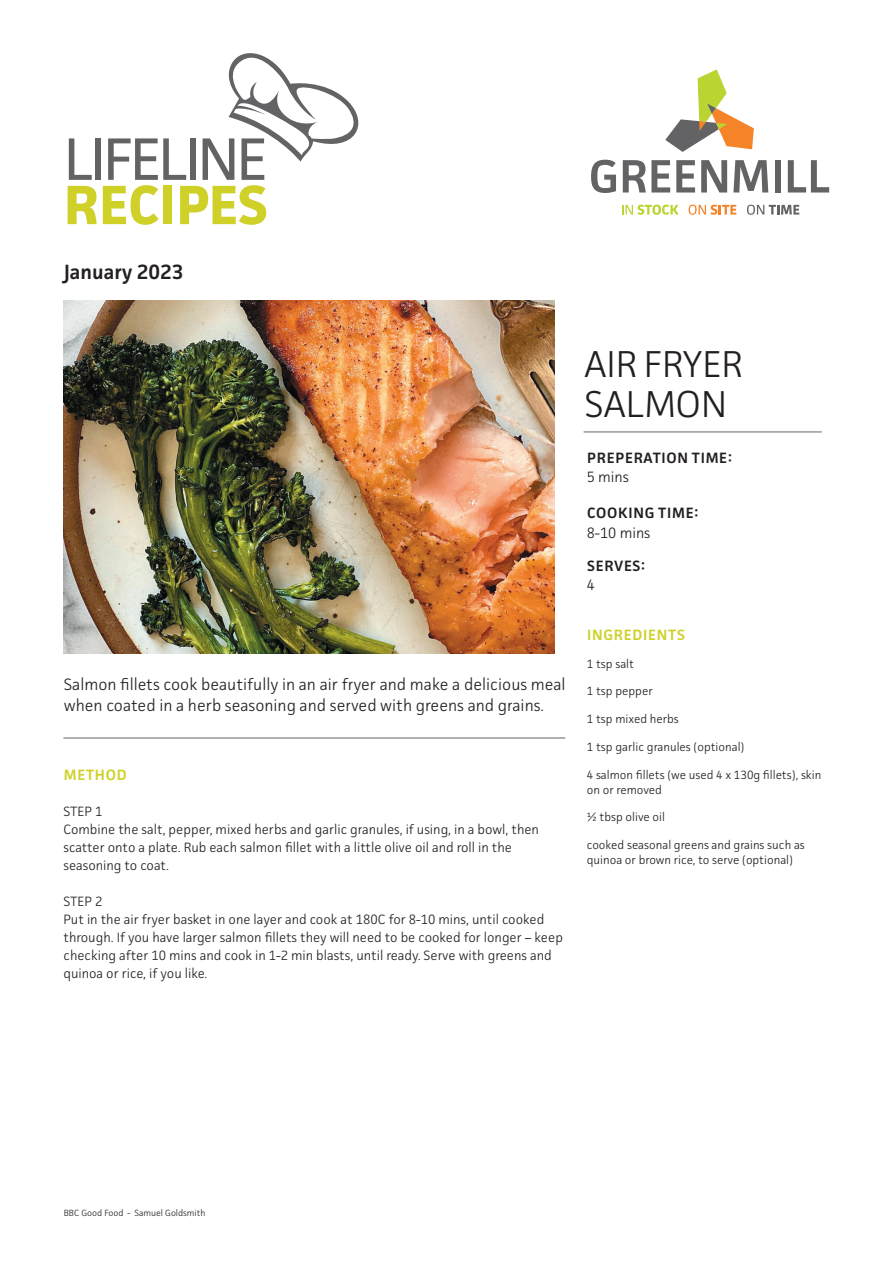
<style>
.page{position:relative;width:893px;height:1263px;background:#fff}
.page>*{position:absolute;margin:0;border:0;box-sizing:border-box;transform-origin:0 0}
.t1{font:60px "Facit";letter-spacing:-.05em;color:#636366}
.t2{font:700 55.5px "Facit";letter-spacing:-.005em;color:#cfd128}
.t3{font:300 37.5px/40.5px "Facit";color:#231f20}
.t4{font:600 20.7px "Facit";color:#231f20}
.t5{font:300 16.5px/21px "Facit";color:#231f20}
.t6{font:600 15px "Facit";letter-spacing:.05em;color:#231f20}
.t7{font:600 15px "Facit";letter-spacing:.05em;color:#cfd128}
.t8{font:300 15px "Facit";color:#231f20}
.t9{font:300 13.5px/18px "Facit";color:#231f20}
.t10{font:300 12px/15px "Facit";color:#231f20}
.t11{font:300 9px "Facit";color:#231f20}
</style>
<div class="page">
<svg style="left:591px;top:160px;width:25px;height:33px"></svg>
<svg style="left:623px;top:160px;width:47px;height:32px"></svg>
<svg style="left:676px;top:160px;width:19px;height:32px"></svg>
<svg style="left:701px;top:160px;width:26px;height:32px"></svg>
<svg style="left:733px;top:160px;width:35px;height:32px"></svg>
<div style="left:775px;top:160px;width:6px;height:32px;background:#636366"></div>
<svg style="left:788px;top:160px;width:41px;height:32px"></svg>
<svg style="left:622px;top:205px;width:57px;height:10px"></svg>
<svg style="left:689px;top:205px;width:47px;height:10px"></svg>
<svg style="left:747px;top:205px;width:52px;height:10px"></svg>
<svg style="left:665px;top:69px;width:89px;height:83px"></svg>
<hr style="left:63px;top:738px;width:502px;height:1px;background:#636366">
<hr style="left:584px;top:432px;width:238px;height:1px;background:#636366">
<img style="left:64px;top:300px;width:491px;height:353px">
<svg style="left:228px;top:53px;width:131px;height:109px"></svg>
<h1 class="t1" style="left:64px;top:122px;width:205px">LIFELINE</h1>
<h2 class="t2" style="left:64px;top:170px;width:205px">RECIPES</h2>
<h3 class="t4" style="left:64px;top:259px;width:121px">January 2023</h3>
<p class="t5" style="left:64px;top:674px;width:503px">Salmon fillets cook beautifully in an air fryer and make a delicious meal when coated in a herb seasoning and served with greens and grains.</p>
<p class="t7" style="left:64px;top:765px;width:64px">METHOD</p>
<p class="t9" style="left:63px;top:802px;width:477px">STEP 1<br>Combine the salt, pepper, mixed herbs and garlic granules, if using, in a bowl, then scatter onto a plate. Rub each salmon fillet with a little olive oil and roll in the seasoning to coat.</p>
<p class="t9" style="left:63px;top:892px;width:501px">STEP 2<br>Put in the air fryer basket in one layer and cook at 180C for 8-10 mins, until cooked through. If you have larger salmon fillets they will need to be cooked for longer – keep checking after 10 mins and cook in 1-2 min blasts, until ready. Serve with greens and quinoa or rice, if you like.</p>
<h3 class="t3" style="left:585px;top:343px;width:160px">AIR FRYER<br>SALMON</h3>
<p class="t6" style="left:587px;top:448px;width:146px">PREPERATION TIME:</p>
<p class="t8" style="left:587px;top:468px;width:44px">5 mins</p>
<p class="t6" style="left:587px;top:504px;width:113px">COOKING TIME:</p>
<p class="t8" style="left:587px;top:523px;width:65px">8-10 mins</p>
<p class="t6" style="left:587px;top:556px;width:60px">SERVES:</p>
<p class="t8" style="left:587px;top:576px;width:10px">4</p>
<p class="t7" style="left:587px;top:625px;width:99px">INGREDIENTS</p>
<p class="t10" style="left:587px;top:656px;width:49px">1 tsp salt</p>
<p class="t10" style="left:587px;top:683px;width:68px">1 tsp pepper</p>
<p class="t10" style="left:587px;top:711px;width:94px">1 tsp mixed herbs</p>
<p class="t10" style="left:587px;top:739px;width:159px">1 tsp garlic granules (optional)</p>
<p class="t10" style="left:587px;top:767px;width:236px">4 salmon fillets (we used 4 x 130g fillets), skin on or removed</p>
<p class="t10" style="left:587px;top:809px;width:80px">½ tbsp olive oil</p>
<p class="t10" style="left:587px;top:837px;width:220px">cooked seasonal greens and grains such as quinoa or brown rice, to serve (optional)</p>
<p class="t11" style="left:64px;top:1207px;width:143px">BBC Good Food - Samuel Goldsmith</p>
</div>
